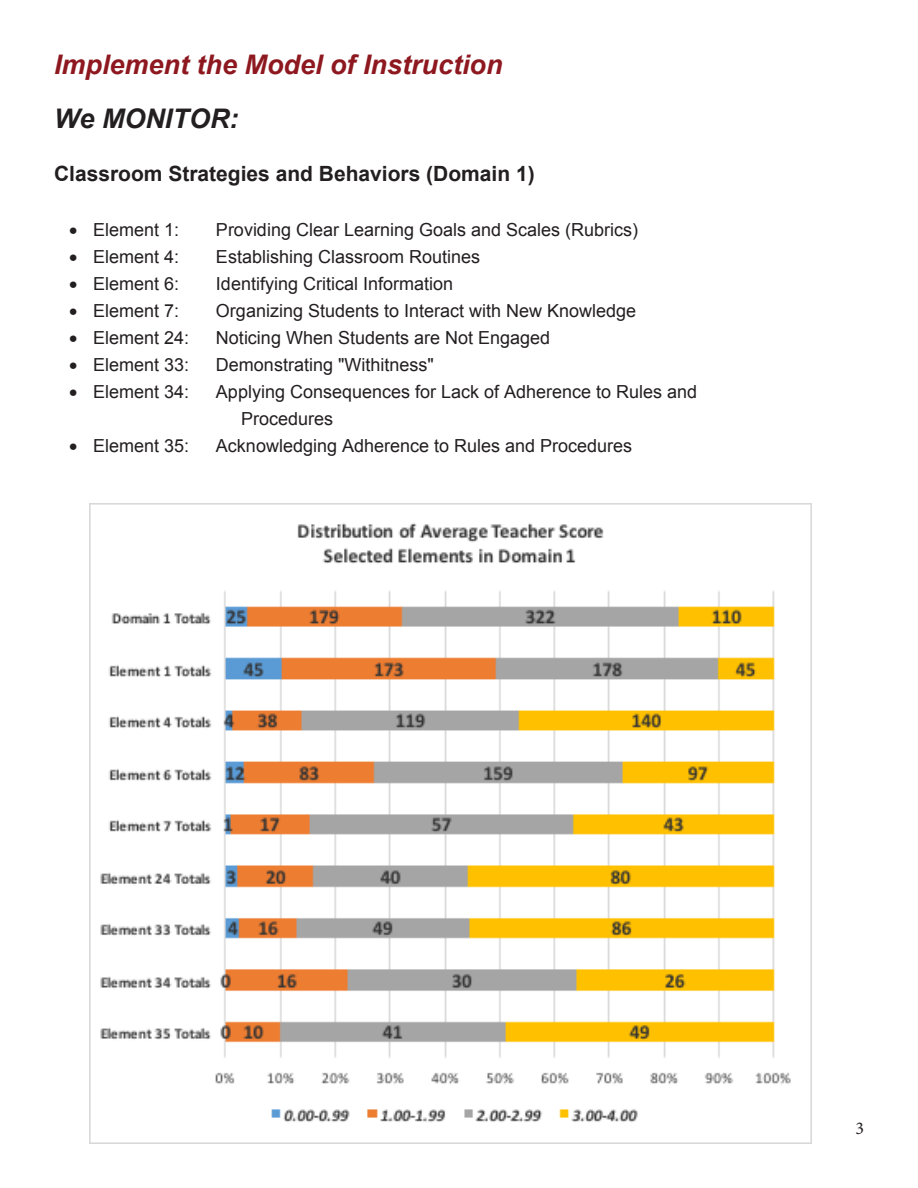
<style>
.page{position:relative;width:918px;height:1188px;background:#fff}
.page>*{position:absolute;margin:0;border:0;box-sizing:border-box;transform-origin:0 0}
.t1{font:italic 700 27px/54px "Arial";color:#8e181f}
.t2{font:700 21px "Arial";color:#231f20}
.t3{font:18px/27px "Arial";color:#231f20}
.t4{font:18px "Minion Pro";color:#231f20}
.s1{color:#231f20}
</style>
<div class="page">
<img style="left:89px;top:504px;width:722px;height:640px">
<p class="t1" style="left:54px;top:38px;width:450px">Implement the Model of Instruction<br><span class="s1">We MONITOR:</span></p>
<p class="t2" style="left:54px;top:159px;width:482px">Classroom Strategies and Behaviors (Domain 1)</p>
<p class="t3" style="left:69px;top:216px;width:112px">• Element 1:</p>
<p class="t3" style="left:216px;top:216px;width:424px">Providing Clear Learning Goals and Scales (Rubrics)</p>
<p class="t3" style="left:69px;top:243px;width:112px">• Element 4:</p>
<p class="t3" style="left:216px;top:243px;width:266px">Establishing Classroom Routines</p>
<p class="t3" style="left:69px;top:270px;width:112px">• Element 6:</p>
<p class="t3" style="left:216px;top:270px;width:239px">Identifying Critical Information</p>
<p class="t3" style="left:69px;top:297px;width:112px">• Element 7:</p>
<p class="t3" style="left:216px;top:297px;width:422px">Organizing Students to Interact with New Knowledge</p>
<p class="t3" style="left:69px;top:324px;width:122px">• Element 24:</p>
<p class="t3" style="left:216px;top:324px;width:336px">Noticing When Students are Not Engaged</p>
<p class="t3" style="left:69px;top:351px;width:122px">• Element 33:</p>
<p class="t3" style="left:216px;top:351px;width:219px">Demonstrating "Withitness"</p>
<p class="t3" style="left:69px;top:378px;width:122px">• Element 34:</p>
<p class="t3" style="left:241px;top:378px;width:458px;text-indent:-25px">Applying Consequences for Lack of Adherence to Rules and<br>Procedures</p>
<p class="t3" style="left:69px;top:432px;width:122px">• Element 35:</p>
<p class="t3" style="left:216px;top:432px;width:418px">Acknowledging Adherence to Rules and Procedures</p>
<p class="t4" style="left:855px;top:1116px;width:10px">3</p>
</div>
